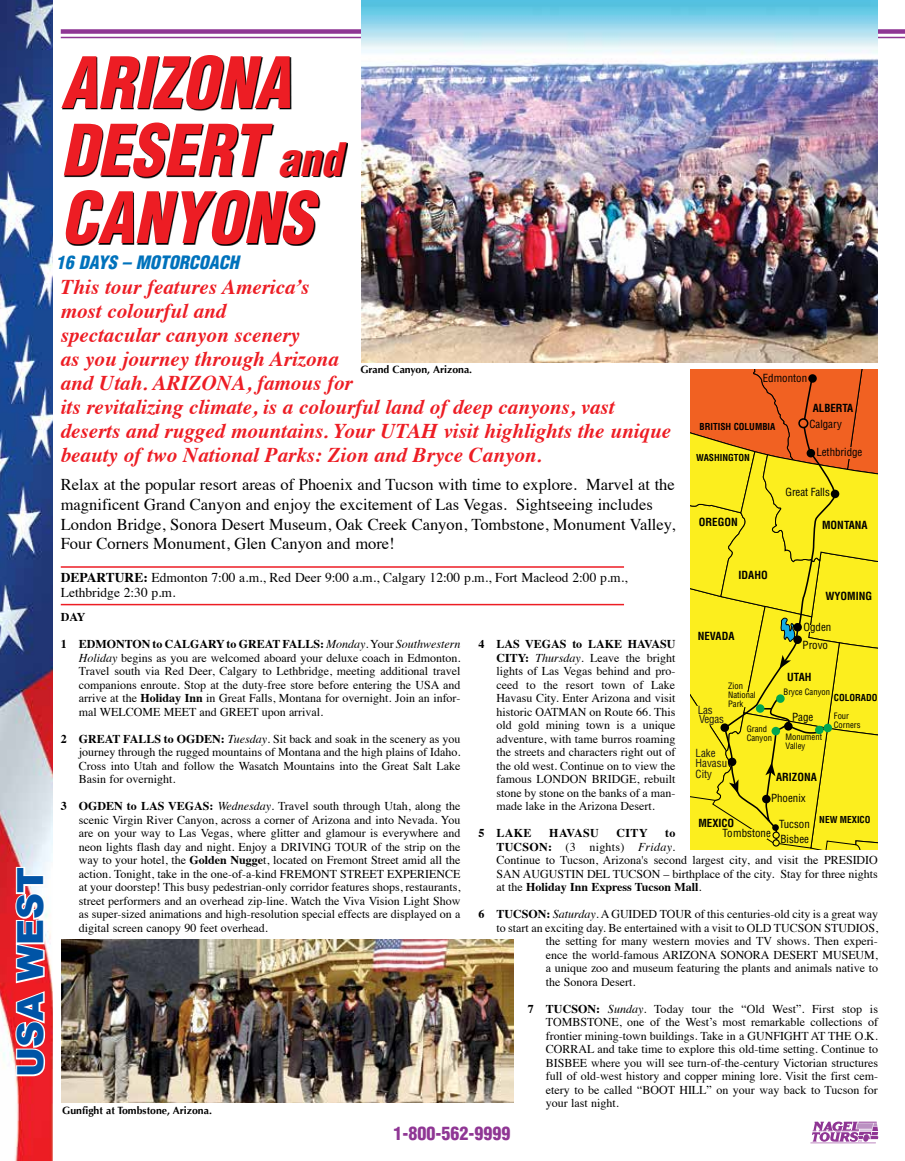
<style>
.page{position:relative;width:905px;height:1161px;background:#fff}
.page>*{position:absolute;margin:0;border:0;box-sizing:border-box;transform-origin:0 0}
.t1{font:italic 900 condensed 69px/67.5px "Helvetica";color:#ed1d24;scale:.95 1}
.t2{font:900 36px "Arial";color:#0054a6}
.t3{font:italic 700 21px/24px "Times";color:#ed1d24}
.t4{font:italic 900 condensed 18px "Helvetica";color:#0072bc}
.t5{font:900 condensed 18px "Helvetica";color:#8f3694}
.t6{font:16.5px/19.5px "Times";color:#000}
.t7{font:13.5px/15px "Times";color:#000}
.t8{font:12px/13.5px "Times";color:#000;text-align:justify}
.t9{font:700 12px "Times";letter-spacing:.03em;color:#000}
.t10{font:condensed 10.95px/14.5px "Helvetica";color:#000}
.t11{font:700 condensed 10.95px "Helvetica";color:#000}
.t12{font:condensed 10.95px/10.2px "Helvetica";color:#191614}
.t13{font:700 10.5px "Optima";color:#000}
.t14{font:700 condensed 9.3px "Helvetica";color:#000}
.t15{font:condensed 8.55px/8.6px "Helvetica";color:#000}
.s1{font-size:45px}
.s2{font-weight:700}
.s3{font-style:italic}
</style>
<div class="page">
<hr style="left:810px;top:1143px;width:65px;height:1px;background:#8f3694">
<svg style="left:812px;top:1122px;width:66px;height:20px"></svg>
<svg style="left:61px;top:34px;width:843px;height:3px"></svg>
<div style="left:61px;top:29px;width:843px;height:5px;background:#8f3694"></div>
<hr style="left:61px;top:37px;width:843px;height:1px;background:#8f3694">
<hr style="left:61px;top:604px;width:563px;height:1px;background:#ed1d24">
<hr style="left:61px;top:566px;width:563px;height:2px;background:#ed1d24">
<svg style="left:62px;top:56px;width:286px;height:189px"></svg>
<svg style="left:690px;top:369px;width:188px;height:481px;background:#edca1d"></svg>
<div style="left:772px;top:832px;width:7px;height:7px;border:1px solid #000;border-radius:50%"></div>
<img style="left:61px;top:939px;width:452px;height:164px">
<img style="left:0;top:0;width:52px;height:1161px">
<svg style="left:13px;top:865px;width:34px;height:213px"></svg>
<img style="left:361px;top:0;width:516px;height:362px">
<h2 class="t2" style="left:10px;top:1077px;width:211px;rotate:-90deg">USA WEST</h2>
<h1 class="t1" style="left:61px;top:48px;width:297px">ARIZONA<br>DESERT <span class="s1">and<br></span>CANYONS</h1>
<h3 class="t4" style="left:56px;top:251px;width:184px">16 DAYs – MOTORCOACH</h3>
<p class="t3" style="left:61px;top:273px;width:612px">This tour features America’s<br>most colourful and<br>spectacular canyon scenery<br>as you journey through Arizona<br>and Utah. ARIZONA, famous for<br>its revitalizing climate, is a colourful land of deep canyons, vast deserts and rugged mountains. Your UTAH visit highlights the unique beauty of two National Parks: Zion and Bryce Canyon.</p>
<p class="t6" style="left:61px;top:474px;width:616px">Relax at the popular resort areas of Phoenix and Tucson with time to explore. Marvel at the magnificent Grand Canyon and enjoy the excitement of Las Vegas. Sightseeing includes London Bridge, Sonora Desert Museum, Oak Creek Canyon, Tombstone, Monument Valley, Four Corners Monument, Glen Canyon and more!</p>
<p class="t7" style="left:61px;top:569px;width:568px"><span class="s2">DEPARTURE:</span> Edmonton 7:00 a.m., Red Deer 9:00 a.m., Calgary 12:00 p.m., Fort Macleod 2:00 p.m.,<br>Lethbridge 2:30 p.m.</p>
<p class="t9" style="left:61px;top:605px;width:26px">DAY</p>
<p class="t8" style="left:79px;top:636px;width:383px;text-indent:-18px"><span class="s2">1 EDMONTON to CALGARY to GREAT FALLS:</span> <span class="s3">Monday</span>. Your <span class="s3">Southwestern Holiday</span> begins as you are welcomed aboard your deluxe coach in Edmonton.<br>Travel south via Red Deer, Calgary to Lethbridge, meeting additional travel companions enroute. Stop at the duty-free store before entering the USA and arrive at the <span class="s2">Holiday Inn</span> in Great Falls, Montana for overnight. Join an infor&shy;mal WELCOME MEET and GREET upon arrival.</p>
<p class="t8" style="left:79px;top:731px;width:383px;text-indent:-18px"><span class="s2">2 GREAT FALLS to OGDEN:</span> <span class="s3">Tuesday</span>. Sit back and soak in the scenery as you journey through the rugged mountains of Montana and the high plains of Idaho.<br>Cross into Utah and follow the Wasatch Mountains into the Great Salt Lake Basin for overnight.</p>
<p class="t8" style="left:79px;top:798px;width:383px;text-indent:-18px"><span class="s2">3 OGDEN to LAS VEGAS:</span> <span class="s3">Wednesday</span>. Travel south through Utah, along the scenic Virgin River Canyon, across a corner of Arizona and into Nevada. You are on your way to Las Vegas, where glitter and glamour is everywhere and neon lights flash day and night. Enjoy a DRIVING TOUR of the strip on the way to your hotel, the <span class="s2">Golden Nugge</span>t, located on Fremont Street amid all the action. Tonight, take in the one-of-a-kind FREMONT STREET EXPERIENCE at your doorstep! This busy pedestrian-only corridor features shops, restaurants, street performers and an overhead zip-line. Watch the Viva Vision Light Show as super-sized animations and high-resolution special effects are displayed on a digital screen canopy 90 feet overhead.</p>
<p class="t13" style="left:360px;top:364px;width:113px">Grand Canyon, Arizona.</p>
<p class="t10" style="left:762px;top:370px;width:46px">Edmonton</p>
<p class="t11" style="left:812px;top:401px;width:42px">ALBERTA</p>
<p class="t10" style="left:809px;top:416px;width:34px">Calgary</p>
<p class="t10" style="left:816px;top:444px;width:48px">Lethbridge</p>
<p class="t14" style="left:699px;top:421px;width:77px">BRITISH COLUMBIA</p>
<p class="t14" style="left:696px;top:452px;width:55px">WASHINGTON</p>
<p class="t10" style="left:785px;top:485px;width:46px">Great Falls</p>
<p class="t11" style="left:698px;top:515px;width:40px">OREGON</p>
<p class="t11" style="left:822px;top:518px;width:47px">MONTANA</p>
<p class="t11" style="left:738px;top:568px;width:31px">IDAHO</p>
<p class="t11" style="left:825px;top:589px;width:48px">WYOMING</p>
<p class="t10" style="left:803px;top:620px;width:29px">Ogden</p>
<p class="t11" style="left:697px;top:630px;width:38px">NEVADA</p>
<p class="t8" style="left:496px;top:636px;width:180px;text-indent:-18px"><span class="s2">4 LAS VEGAS to LAKE HAVASU CITY:</span> <span class="s3">Thursday</span>. Leave the bright lights of Las Vegas behind and pro&shy;ceed to the resort town of Lake Havasu City. Enter Arizona and visit historic Oatman</p>
<p class="t10" style="left:802px;top:638px;width:27px">Provo</p>
<p class="t11" style="left:787px;top:670px;width:26px">UTAH</p>
<p class="t15" style="left:728px;top:682px;width:29px">Zion<br>National<br>Park</p>
<p class="t15" style="left:783px;top:687px;width:48px">Bryce Canyon</p>
<p class="t14" style="left:833px;top:692px;width:45px">COLORADO</p>
<p class="t12" style="left:698px;top:705px;width:27px;line-height:9px">Las<br>Vegas</p>
<p class="t15" style="left:833px;top:711px;width:28px">Four<br>Corners</p>
<p class="t15" style="left:785px;top:733px;width:38px">Monument<br>Valley</p>
<p class="t8" style="left:496px;top:704px;width:180px;text-indent:93px">on Route 66. This old gold mining town is a unique adventure, with tame burros roaming the streets and characters right out of the old west. Continue on to view the famous LONDON BRIDGE, rebuilt stone by stone on the banks of a man&shy;made lake in the Arizona Desert.</p>
<p class="t9" style="left:478px;top:821px;width:55px">5 LAKE</p>
<p class="t9" style="left:549px;top:821px;width:51px">HAVASU</p>
<p class="t9" style="left:616px;top:821px;width:33px">CITY</p>
<p class="t10" style="left:792px;top:710px;width:23px">Page</p>
<p class="t15" style="left:746px;top:725px;width:27px">Grand<br>Canyon</p>
<p class="t12" style="left:695px;top:748px;width:33px">Lake<br>Havasu<br>City</p>
<p class="t11" style="left:776px;top:770px;width:42px">ARIZONA</p>
<p class="t10" style="left:771px;top:791px;width:36px">Phoenix</p>
<p class="t14" style="left:819px;top:814px;width:53px">NEW MEXICO</p>
<p class="t11" style="left:698px;top:817px;width:37px">MEXICO</p>
<p class="t10" style="left:779px;top:817px;width:32px">Tucson<br>Bisbee</p>
<p class="t10" style="left:722px;top:826px;width:50px">Tombstone</p>
<p class="t8" style="left:496px;top:825px;width:383px;text-align:left;text-indent:169px"><span class="s2">to<br>TUCSON:</span> (3 nights) <span class="s3">Friday</span>.<br>Continue to Tucson, Arizona's second largest city, and visit the PRESIDIO SAN AUGUSTIN DEL TUCSON – birthplace of the city. Stay for three nights at the <span class="s2">Holiday Inn Express Tucson Mall</span>.</p>
<p class="t8" style="left:478px;top:906px;width:401px"><span class="s2">6 TUCSON:</span> <span class="s3">Saturday</span>. A GUIDED TOUR of this centuries-old city is a great way</p>
<p class="t8" style="left:496px;top:920px;width:383px">to start an exciting day. Be entertained with a visit to OLD TUCSON STUDIOS,</p>
<p class="t8" style="left:546px;top:933px;width:333px">the setting for many western movies and TV shows. Then experi-</p>
<p class="t8" style="left:546px;top:947px;width:333px">ence the world-famous ARIZONA SONORA DESERT MUSEUM,</p>
<p class="t8" style="left:546px;top:960px;width:333px">a unique zoo and museum featuring the plants and animals native to</p>
<p class="t8" style="left:546px;top:974px;width:91px">the Sonora Desert.</p>
<p class="t8" style="left:546px;top:1001px;width:333px;text-indent:-18px"><span class="s2">7 TUCSON:</span> <span class="s3">Sunday</span>. Today tour the “Old West”. First stop is TOMBSTONE, one of the West’s most remarkable collections of frontier mining-town buildings. Take in a GUNFIGHT AT THE O.K.<br>CORRAL and take time to explore this old-time setting. Continue to BISBEE where you will see turn-of-the-century Victorian structures full of old-west history and copper mining lore. Visit the first cem&shy;etery to be called “BOOT HILL” on your way back to Tucson for your last night.</p>
<p class="t13" style="left:62px;top:1104px;width:151px">Gunfight at Tombstone, Arizona.</p>
<h3 class="t5" style="left:393px;top:1122px;width:118px">1-800-562-9999</h3>
</div>
